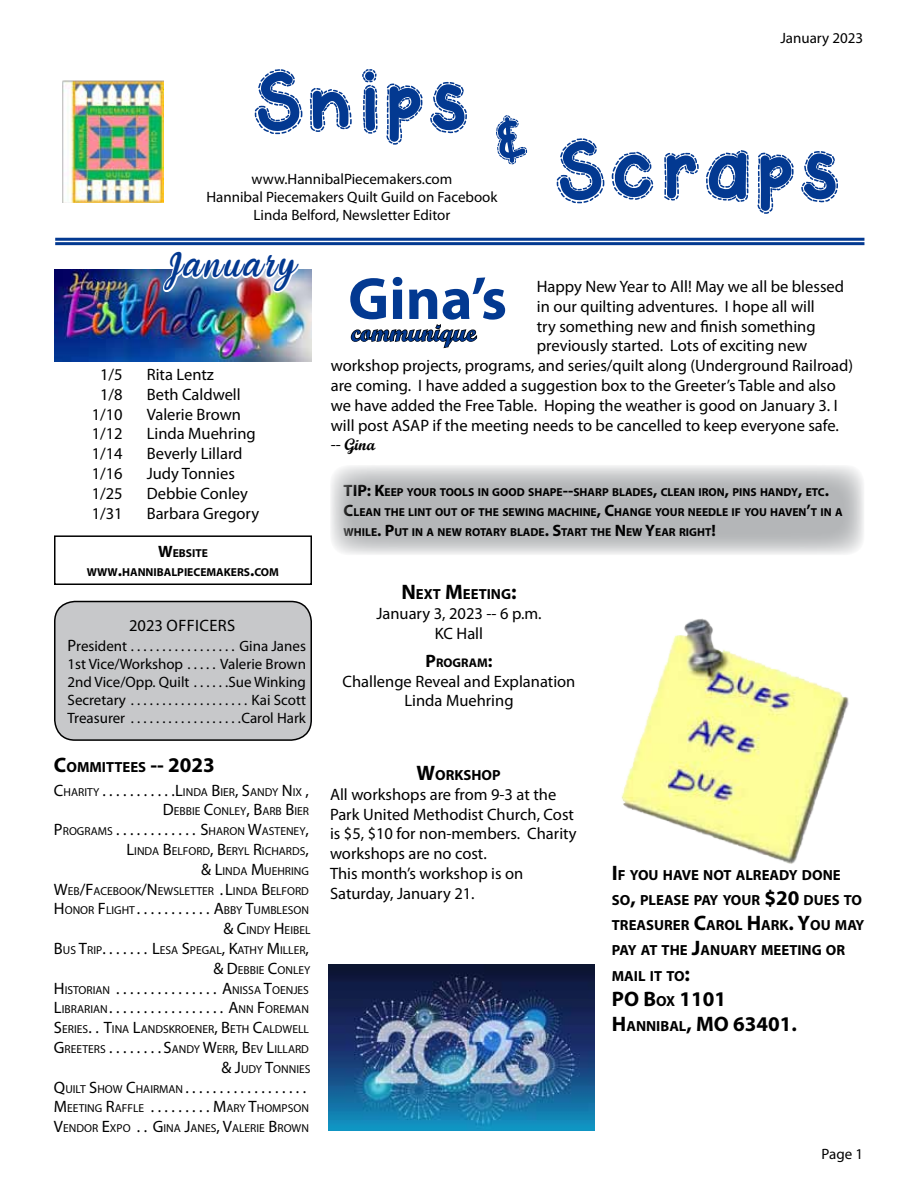
<style>
.page{position:relative;width:918px;height:1188px;background:#fff}
.page>*{position:absolute;margin:0;border:0;box-sizing:border-box;transform-origin:0 0}
.t1{font:76.5px "KBA Stitch In Time";color:#033991}
.t2{font:700 60px "Myriad Pro";color:#033991}
.t3{font:28.5px "Veni";letter-spacing:.08em;color:#033991}
.t4{font:25.5px "Script MT Bold";color:#033991}
.t5{font:700 21px/25.2px "Myriad Pro";color:#000}
.t6{font:16.5px/19.8px "Myriad Pro";color:#000;text-align:center}
.t7{font:16.5px "Myriad Pro";color:#000}
.t8{font:16.5px "Myriad Pro";letter-spacing:.02em;color:#000}
.t9{font:16.5px "Script MT Bold";color:#000}
.t10{font:15px/18px "Myriad Pro";color:#000;text-align:right}
.t11{font:700 14.7px/25.2px "Myriad Pro";color:#000}
.t12{font:700 12.6px "Myriad Pro";color:#000}
.t13{font:11.55px/19.8px "Myriad Pro";color:#000;text-align:right}
.t14{font:700 11.55px/19.8px "Myriad Pro";color:#000}
.s1{font-size:16.5px}
.s2{font-size:21px}
.s3{font-size:11.55px}
.s4{font-family:"Myriad Pro"}
.s5{font-size:18px}
.s6{font-size:14.7px}
</style>
<div class="page">
<div style="left:55px;top:602px;width:256px;height:138px;background:#c7c8ca;border-radius:20px"></div>
<div style="left:54px;top:601px;width:258px;height:140px;border:2px solid #000;border-radius:20px"></div>
<img style="left:63px;top:80px;width:100px;height:123px">
<svg style="left:54px;top:535px;width:258px;height:50px"></svg>
<hr style="left:55px;top:242px;width:809px;height:3px;background:#033991">
<hr style="left:55px;top:238px;width:809px;height:3px;background:#033991">
<svg style="left:350px;top:324px;width:128px;height:25px"></svg>
<svg style="left:330px;top:465px;width:534px;height:90px;background:#c2c3c5"></svg>
<img style="left:54px;top:269px;width:258px;height:92px">
<img style="left:162px;top:269px;width:141px;height:28px">
<img style="left:621px;top:618px;width:228px;height:246px">
<img style="left:329px;top:965px;width:265px;height:165px">
<h1 class="t1" style="left:252px;top:66px;width:224px">SNIPS</h1>
<p class="t10" style="left:206px;top:170px;width:293px;text-align:center">www.HannibalPiecemakers.com<br>Hannibal Piecemakers Quilt Guild on Facebook<br>Linda Belford, Newsletter Editor</p>
<p class="t10" style="left:780px;top:28px;width:84px">January 2023</p>
<h1 class="t1" style="left:554px;top:135px;width:294px">SCRAPS</h1>
<h3 class="t3" style="left:171px;top:249px;width:128px">January</h3>
<p class="t6" style="left:100px;top:364px;width:115px;text-align:left">1/5 Rita Lentz<br>1/8</p>
<p class="t6" style="left:147px;top:384px;width:96px">Beth Caldwell</p>
<p class="t6" style="left:92px;top:404px;width:33px">1/10</p>
<p class="t6" style="left:147px;top:404px;width:96px">Valerie Brown</p>
<p class="t6" style="left:92px;top:424px;width:33px">1/12</p>
<p class="t6" style="left:147px;top:424px;width:111px">Linda Muehring</p>
<p class="t6" style="left:92px;top:443px;width:33px">1/14</p>
<p class="t6" style="left:147px;top:443px;width:97px">Beverly Lillard</p>
<p class="t6" style="left:92px;top:463px;width:33px">1/16</p>
<p class="t6" style="left:147px;top:463px;width:90px">Judy Tonnies</p>
<p class="t6" style="left:92px;top:483px;width:33px">1/25</p>
<p class="t6" style="left:147px;top:483px;width:103px">Debbie Conley</p>
<p class="t6" style="left:92px;top:503px;width:33px">1/31</p>
<p class="t6" style="left:147px;top:503px;width:114px">Barbara Gregory</p>
<p class="t14" style="left:158px;top:542px;width:51px"><span class="s1">W</span>EBSITE</p>
<p class="t14" style="left:87px;top:562px;width:12px">WWW</p>
<p class="t14" style="left:118px;top:562px;width:163px"><span class="s1">.</span>HANNIBALPIECEMAKERS<span class="s1">.</span>COM</p>
<p class="t8" style="left:129px;top:615px;width:108px">2023 Officers</p>
<p class="t10" style="left:56px;top:637px;width:252px"><span class="s1">P</span>resident . . . . . . . . . . . . . . . . . Gina Janes 1st Vice/Workshop . . . . . Valerie Brown 2nd Vice/Opp. Quilt . . . . . Sue Winking Secretary . . . . . . . . . . . . . . . . . . . Kai Scott Treasurer . . . . . . . . . . . . . . . . . Carol Hark</p>
<p class="t11" style="left:54px;top:754px;width:162px"><span class="s2">C</span>OMMITTEES <span class="s2">-- 2023</span></p>
<p class="t13" style="left:54px;top:782px;width:258px"><span class="s1">C</span>HARITY <span class="s1">. . . . . . . . . . L</span>INDA <span class="s1">B</span>IER<span class="s1">, S</span>ANDY <span class="s1">N</span> IX <span class="s1">,<br>D</span>EBBIE <span class="s1">C</span>ONLEY<span class="s1">, B</span>ARB <span class="s1">B</span>IER<br><span class="s1">P</span>ROGRAMS <span class="s1">. . . . . . . . . . . S</span>HARON <span class="s1">W</span>ASTENEY<span class="s1">,<br>L</span>INDA <span class="s1">B</span>ELFORD<span class="s1">, B</span>ERYL <span class="s1">R</span>ICHARDS<span class="s1">,<br>&amp; L</span>INDA <span class="s1">M</span>UEHRING<br><span class="s1">W</span>EB<span class="s1">/F</span>ACEBOOK<span class="s1">/N</span> EWSLETTER <span class="s1">. L</span>INDA <span class="s1">B</span>ELFORD<br><span class="s1">H</span>ONOR<span class="s1">F</span>LIGHT <span class="s1">...........A</span>BBY<span class="s1">T</span>UMBLESON <span class="s1">&amp; C</span>INDY <span class="s1">H</span> EIBEL<br><span class="s1">B</span>US <span class="s1">T</span>RIP <span class="s1">. . . . . . . L</span>ESA <span class="s1">S</span>PEGAL<span class="s1">, K</span>ATHY <span class="s1">M</span> ILLER<span class="s1">, &amp; D</span>EBBIE <span class="s1">C</span>ONLEY<br><span class="s1">H</span>ISTORIAN <span class="s1">............... A</span>NISSA<span class="s1">T</span>OENJES</p>
<p class="t7" style="left:54px;top:998px;width:257px">L<span class="s3">IBRARIAN</span> .................A<span class="s3">NN</span>F<span class="s3">OREMAN</span></p>
<p class="t13" style="left:54px;top:1019px;width:250px"><span class="s1">S</span>ERIES <span class="s1">. . T</span>INA <span class="s1">L</span>ANDSKROENER<span class="s1">, B</span>ETH <span class="s1">C</span>ALDWELL</p>
<p class="t13" style="left:54px;top:1039px;width:257px"><span class="s1">G</span>REETERS <span class="s1">. . . . . . . S</span>ANDY <span class="s1">W</span>ERR<span class="s1">, B</span>EV <span class="s1">L</span>ILLARD</p>
<p class="t13" style="left:222px;top:1059px;width:89px"><span class="s1">&amp; J</span>UDY <span class="s1">T</span>ONNIES</p>
<p class="t7" style="left:54px;top:1077px;width:247px">Q<span class="s3">UILT</span> S<span class="s3">HOW</span> C<span class="s3">HAIRMAN</span> .................</p>
<p class="t13" style="left:54px;top:1098px;width:257px;text-align:left"><span class="s1">M</span>EETING <span class="s1">R</span>AFFLE <span class="s1">. . . . . . . . . M</span>ARY <span class="s1">T</span>HOMPSON<br><span class="s1">V</span>ENDOR <span class="s1">E</span>XPO <span class="s1">. . G</span>INA <span class="s1">J</span>ANES<span class="s1">, V</span>ALERIE <span class="s1">B</span>ROWN</p>
<h2 class="t2" style="left:348px;top:260px;width:160px">Gina’s</h2>
<h3 class="t4" style="left:351px;top:317px;width:126px">communique</h3>
<p class="t6" style="left:537px;top:276px;width:309px">Happy New Year to All! May we all be blessed</p>
<p class="t6" style="left:537px;top:296px;width:279px">in our quilting adventures. I hope all will</p>
<p class="t6" style="left:537px;top:316px;width:280px">try something new and finish something</p>
<p class="t6" style="left:537px;top:336px;width:272px">previously started. Lots of exciting new</p>
<p class="t6" style="left:331px;top:356px;width:524px">workshop projects, programs, and series/quilt along (Underground Railroad)</p>
<p class="t6" style="left:331px;top:375px;width:507px">are coming. I have added a suggestion box to the Greeter’s Table and also</p>
<p class="t6" style="left:331px;top:395px;width:506px">we have added the Free Table. Hoping the weather is good on January 3. I</p>
<p class="t6" style="left:331px;top:415px;width:508px">will post ASAP if the meeting needs to be cancelled to keep everyone safe.</p>
<p class="t9" style="left:331px;top:435px;width:46px"><span class="s4">--</span> Gina</p>
<p class="t14" style="left:344px;top:482px;width:501px"><span class="s1">TIP: K</span>EEP YOUR TOOLS IN GOOD SHAPE<span class="s1">--</span>SHARP BLADES<span class="s1">,</span> CLEAN IRON<span class="s1">,</span> PI NS HANDY<span class="s1">,</span> ETC<span class="s1">.<br>C</span>LEAN THE LINT OUT OF THE SEWING MACHINE<span class="s1">, C</span>HANGE YOUR NEEDLE IF YOU HAVEN<span class="s1">’</span>T IN A<br>WHILE<span class="s1">. P</span>UT IN A NEW ROTARY BLADE<span class="s1">. S</span>TART THE <span class="s1">N</span> EW <span class="s1">Y</span>EAR RIGHT<span class="s1">!</span></p>
<p class="t11" style="left:401px;top:581px;width:117px"><span class="s2">N</span> EXT <span class="s2">M</span>EETING<span class="s2">:</span></p>
<p class="t6" style="left:376px;top:604px;width:165px">January 3, 2023 -- 6 p.m.<br>KC Hall</p>
<p class="t12" style="left:426px;top:655px;width:68px"><span class="s5">P</span>ROGRAM<span class="s5">:</span></p>
<p class="t6" style="left:343px;top:671px;width:234px">Challenge Reveal and Explanation<br>Linda Muehring</p>
<p class="t11" style="left:417px;top:762px;width:86px"><span class="s2">W</span>ORKSHOP</p>
<p class="t6" style="left:330px;top:784px;width:248px;text-align:left">All workshops are from 9-3 at the<br>Park United Methodist Church, Cost is $5, $10 for non-members. Charity workshops are no cost.<br>This month’s workshop is on<br>Saturday, January 21.</p>
<p class="t11" style="left:612px;top:862px;width:254px"><span class="s2">I</span> F YOU HAVE NOT ALREADY DONE<br>SO<span class="s2">,</span> PLEASE PAY YOUR <span class="s2">$20</span> DUES TO<br>TREASURER <span class="s2">C</span>AROL <span class="s2">H</span>ARK<span class="s2">. Y</span>OU MAY<br>PAY AT THE <span class="s2">J</span>ANUARY MEETING OR<br>MAIL IT TO<span class="s2">:</span></p>
<p class="t5" style="left:612px;top:985px;width:187px">PO B<span class="s6">OX</span> 1101<br>H<span class="s6">ANNIBAL</span>, MO 63401.</p>
<p class="t10" style="left:822px;top:1145px;width:43px">Page 1</p>
</div>
